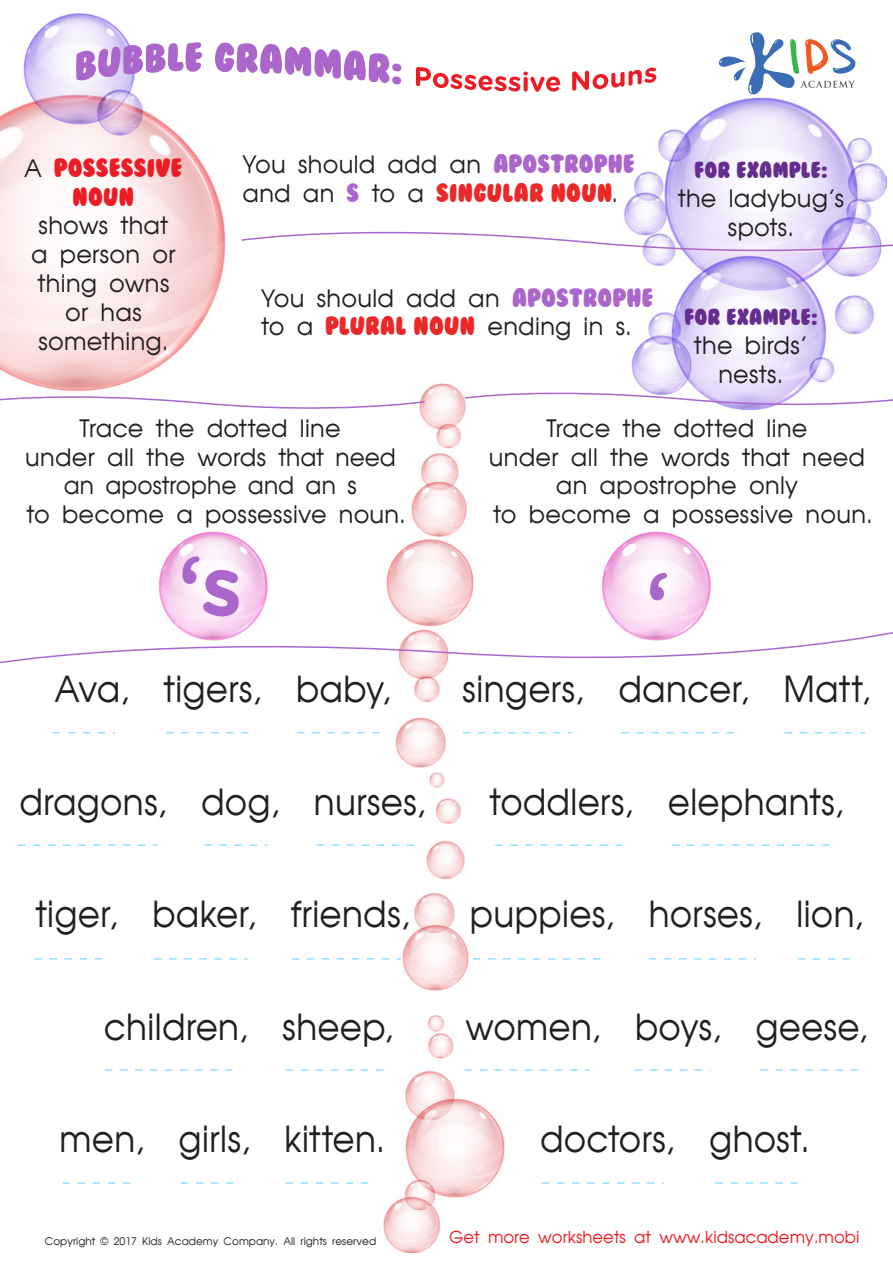
<style>
.page{position:relative;width:893px;height:1263px;background:#fff}
.page>*{position:absolute;margin:0;border:0;box-sizing:border-box;transform-origin:0 0}
.t1{font:700 83.85px "Gotham Rounded";color:#ab66cc}
.t2{font:36px "AG Avant Garde Cyr";letter-spacing:.01em;color:#231f20;scale:.95 1}
.t3{font:24px/28.8px "AG Avant Garde Cyr";letter-spacing:.01em;color:#231f20;text-align:center}
.t4{font:24px "Bubble Gum";letter-spacing:.015em;color:#ea2828}
.t5{font:24px/28.8px "Bubble Gum";letter-spacing:.01em;color:#ec1c24;text-align:center}
.t6{font:21px "Bubble Gum";letter-spacing:.015em;color:#652d90}
.t7{font:16.5px "AG Avant Garde Cyr";color:#ec1c24}
.t8{font:10.5px "AG Avant Garde Cyr";color:#231f20}
.s1{font-family:"AG Avant Garde Cyr";color:#231f20}
.s2{font-family:"Bubble Gum";color:#ab66cc}
.s3{color:#ab66cc}
.s4{font-family:"Bubble Gum";color:#ea2828}
</style>
<div class="page">
<img style="left:0;top:14px;width:886px;height:1239px">
<svg style="left:716px;top:30px;width:139px;height:65px"></svg>
<svg style="left:286px;top:1182px;width:89px;height:2px"></svg>
<svg style="left:715px;top:1182px;width:84px;height:2px"></svg>
<svg style="left:542px;top:1182px;width:121px;height:2px"></svg>
<svg style="left:63px;top:1182px;width:68px;height:2px"></svg>
<svg style="left:181px;top:1182px;width:58px;height:2px"></svg>
<svg style="left:105px;top:1069px;width:131px;height:2px"></svg>
<svg style="left:286px;top:1069px;width:98px;height:2px"></svg>
<svg style="left:465px;top:1069px;width:124px;height:2px"></svg>
<svg style="left:634px;top:1069px;width:77px;height:2px"></svg>
<svg style="left:760px;top:1069px;width:101px;height:2px"></svg>
<svg style="left:34px;top:958px;width:69px;height:2px"></svg>
<svg style="left:154px;top:958px;width:93px;height:2px"></svg>
<svg style="left:292px;top:958px;width:109px;height:2px"></svg>
<svg style="left:473px;top:958px;width:134px;height:2px"></svg>
<svg style="left:648px;top:958px;width:107px;height:2px"></svg>
<svg style="left:797px;top:958px;width:56px;height:2px"></svg>
<svg style="left:18px;top:844px;width:139px;height:2px"></svg>
<svg style="left:495px;top:844px;width:129px;height:2px"></svg>
<svg style="left:671px;top:844px;width:161px;height:2px"></svg>
<svg style="left:204px;top:844px;width:63px;height:2px"></svg>
<svg style="left:316px;top:844px;width:101px;height:2px"></svg>
<svg style="left:53px;top:732px;width:62px;height:1px"></svg>
<svg style="left:463px;top:732px;width:108px;height:1px"></svg>
<svg style="left:621px;top:732px;width:120px;height:1px"></svg>
<svg style="left:166px;top:732px;width:86px;height:1px"></svg>
<svg style="left:297px;top:732px;width:85px;height:1px"></svg>
<svg style="left:784px;top:732px;width:81px;height:1px"></svg>
<svg style="left:76px;top:42px;width:126px;height:39px"></svg>
<svg style="left:215px;top:43px;width:186px;height:41px"></svg>
<svg style="left:416px;top:67px;width:144px;height:25px"></svg>
<svg style="left:572px;top:68px;width:84px;height:23px"></svg>
<svg style="left:0;top:628px;width:892px;height:44px"></svg>
<svg style="left:463px;top:387px;width:429px;height:26px"></svg>
<svg style="left:240px;top:222px;width:652px;height:41px"></svg>
<svg style="left:0;top:390px;width:426px;height:27px"></svg>
<p class="t5" style="left:24px;top:153px;width:160px"><span class="s1">A</span> POSSESSIVE<br>NOUN</p>
<p class="t3" style="left:31px;top:211px;width:146px">shows that a person or thing owns or has something.</p>
<p class="t3" style="left:242px;top:150px;width:394px">You should add an <span class="s2">APOSTROPHE</span></p>
<p class="t4" style="left:242px;top:181px;width:377px"><span class="s1">and an</span> <span class="s3">S</span> <span class="s1">to a</span> SINGULAR NOUN<span class="s1">.</span></p>
<p class="t3" style="left:261px;top:284px;width:394px;text-align:left">You should add an <span class="s2">APOSTROPHE </span>to a <span class="s4">PLURAL NOUN</span> ending in s.</p>
<p class="t6" style="left:694px;top:160px;width:134px">FOR EXAMPLE:</p>
<p class="t3" style="left:677px;top:184px;width:168px">the ladybug’s spots.</p>
<p class="t6" style="left:684px;top:307px;width:134px">FOR EXAMPLE:</p>
<p class="t3" style="left:693px;top:331px;width:116px">the birds’ nests.</p>
<p class="t3" style="left:25px;top:414px;width:382px">Trace the dotted line<br>under all the words that need an apostrophe and an s<br>to become a possessive noun.</p>
<p class="t3" style="left:489px;top:414px;width:385px">Trace the dotted line<br>under all the words that need an apostrophe only<br>to become a possessive noun.</p>
<h1 class="t1" style="left:178px;top:524px;width:65px">‘s</h1>
<h1 class="t1" style="left:645px;top:541px;width:25px">‘</h1>
<h2 class="t2" style="left:55px;top:669px;width:355px">Ava, tigers, baby,</h2>
<h2 class="t2" style="left:462px;top:669px;width:431px">singers, dancer, Matt,</h2>
<h2 class="t2" style="left:20px;top:781px;width:429px">dragons, dog, nurses,</h2>
<h2 class="t2" style="left:489px;top:781px;width:374px">toddlers, elephants,</h2>
<h2 class="t2" style="left:36px;top:894px;width:395px">tiger, baker, friends,</h2>
<h2 class="t2" style="left:470px;top:894px;width:415px">puppies, horses, lion,</h2>
<h2 class="t2" style="left:104px;top:1006px;width:306px">children, sheep,</h2>
<h2 class="t2" style="left:465px;top:1006px;width:424px">women, boys, geese,</h2>
<h2 class="t2" style="left:60px;top:1119px;width:344px">men, girls, kitten.</h2>
<h2 class="t2" style="left:540px;top:1119px;width:285px">doctors, ghost.</h2>
<p class="t8" style="left:45px;top:1235px;width:333px">Copyright © 2017 Kids Academy Company. All rights reserved</p>
<p class="t7" style="left:449px;top:1228px;width:412px">Get more worksheets at www.kidsacademy.mobi</p>
</div>
